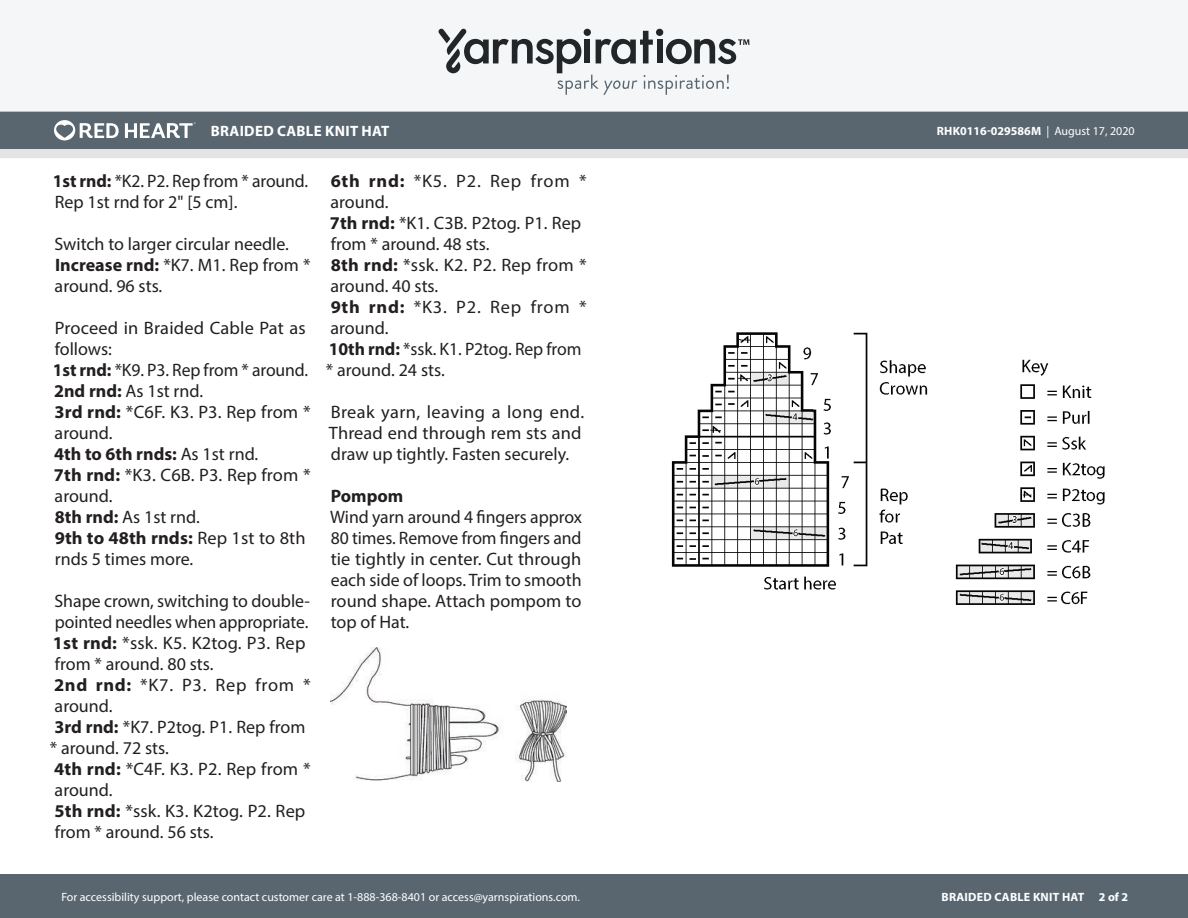
<style>
.page{position:relative;width:1188px;height:918px;background:#fff}
.page>*{position:absolute;margin:0;border:0;box-sizing:border-box;transform-origin:0 0}
.t1{font:18px/21px "Myriad Pro";color:#231f20}
.t2{font:700 18px "Myriad Pro";color:#231f20}
.t3{font:700 15px "Myriad Pro";letter-spacing:.02em;color:#fff}
.t4{font:12px "Myriad Pro";color:#fff}
.t5{font:700 12px "Myriad Pro";color:#fff}
.t6{font:700 12px "Myriad Pro";letter-spacing:.02em;color:#fff}
.s1{font-weight:400}
.s2{font-weight:700}
</style>
<div class="page">
<div style="left:0;top:875px;width:1188px;height:43px;background:#596670"></div>
<div style="left:0;top:149px;width:1188px;height:9px;background:#e4e4e4"></div>
<div style="left:0;top:111px;width:1188px;height:38px;background:#596670"></div>
<div style="left:0;top:0;width:1188px;height:112px;background:#f4f6f7"></div>
<svg style="left:438px;top:29px;width:311px;height:66px"></svg>
<svg style="left:54px;top:120px;width:65px;height:20px"></svg>
<svg style="left:125px;top:122px;width:71px;height:16px"></svg>
<img style="left:330px;top:648px;width:236px;height:133px">
<img style="left:671px;top:332px;width:434px;height:273px">
<p class="t3" style="left:211px;top:121px;width:180px">BRAIDED CABLE KNIT HAT</p>
<p class="t5" style="left:937px;top:123px;width:199px">RHK0116-029586M <span class="s1">| August 17, 2020</span></p>
<p class="t1" style="left:53px;top:170px;width:257px"><span class="s2">1st rnd:</span> *K2. P2. Rep from * around.<br>Rep 1st rnd for 2" [5 cm].</p>
<p class="t1" style="left:55px;top:233px;width:258px">Switch to larger circular needle.<br><span class="s2">Increase rnd:</span> *K7. M1. Rep from * around. 96 sts.</p>
<p class="t1" style="left:53px;top:317px;width:259px">Proceed in Braided Cable Pat as follows:<br><span class="s2">1st rnd:</span> *K9. P3. Rep from * around.<br><span class="s2">2nd rnd:</span> As 1st rnd.<br><span class="s2">3rd rnd:</span> *C6F. K3. P3. Rep from * around.<br><span class="s2">4th to 6th rnds:</span> As 1st rnd.<br><span class="s2">7th rnd:</span> *K3. C6B. P3. Rep from * around.<br><span class="s2">8th rnd:</span> As 1st rnd.<br><span class="s2">9th to 48th rnds:</span> Rep 1st to 8th rnds 5 times more.</p>
<p class="t1" style="left:50px;top:590px;width:262px">Shape crown, switching to double&shy;pointed needles when appropriate.<br><span class="s2">1st rnd:</span> *ssk. K5. K2tog. P3. Rep from * around. 80 sts.<br><span class="s2">2nd rnd:</span> *K7. P3. Rep from * around.<br><span class="s2">3rd rnd:</span> *K7. P2tog. P1. Rep from * around. 72 sts.<br><span class="s2">4th rnd:</span> *C4F. K3. P2. Rep from * around.<br><span class="s2">5th rnd:</span> *ssk. K3. K2tog. P2. Rep from * around. 56 sts.</p>
<p class="t1" style="left:326px;top:170px;width:262px"><span class="s2">6th rnd:</span> *K5. P2. Rep from * around.<br><span class="s2">7th rnd:</span> *K1. C3B. P2tog. P1. Rep from * around. 48 sts.<br><span class="s2">8th rnd:</span> *ssk. K2. P2. Rep from * around. 40 sts.<br><span class="s2">9th rnd:</span> *K3. P2. Rep from * around.<br><span class="s2">10th rnd:</span> *ssk. K1. P2tog. Rep from * around. 24 sts.</p>
<p class="t1" style="left:329px;top:401px;width:257px">Break yarn, leaving a long end.<br>Thread end through rem sts and draw up tightly. Fasten securely.</p>
<p class="t2" style="left:331px;top:484px;width:74px">Pompom</p>
<p class="t1" style="left:330px;top:506px;width:253px;text-align:justify">Wind yarn around 4 ngers approx 80 times. Remove from ngers and tie tightly in center. Cut through each side of loops. Trim to smooth round shape. Attach pompom to top of Hat.</p>
<p class="t4" style="left:61px;top:889px;width:520px">For accessibility support, please contact customer care at 1-888-368-8401 or access@yarnspirations.com.</p>
<p class="t6" style="left:942px;top:889px;width:188px">BRAIDED CABLE KNIT HAT 2 of 2</p>
</div>
